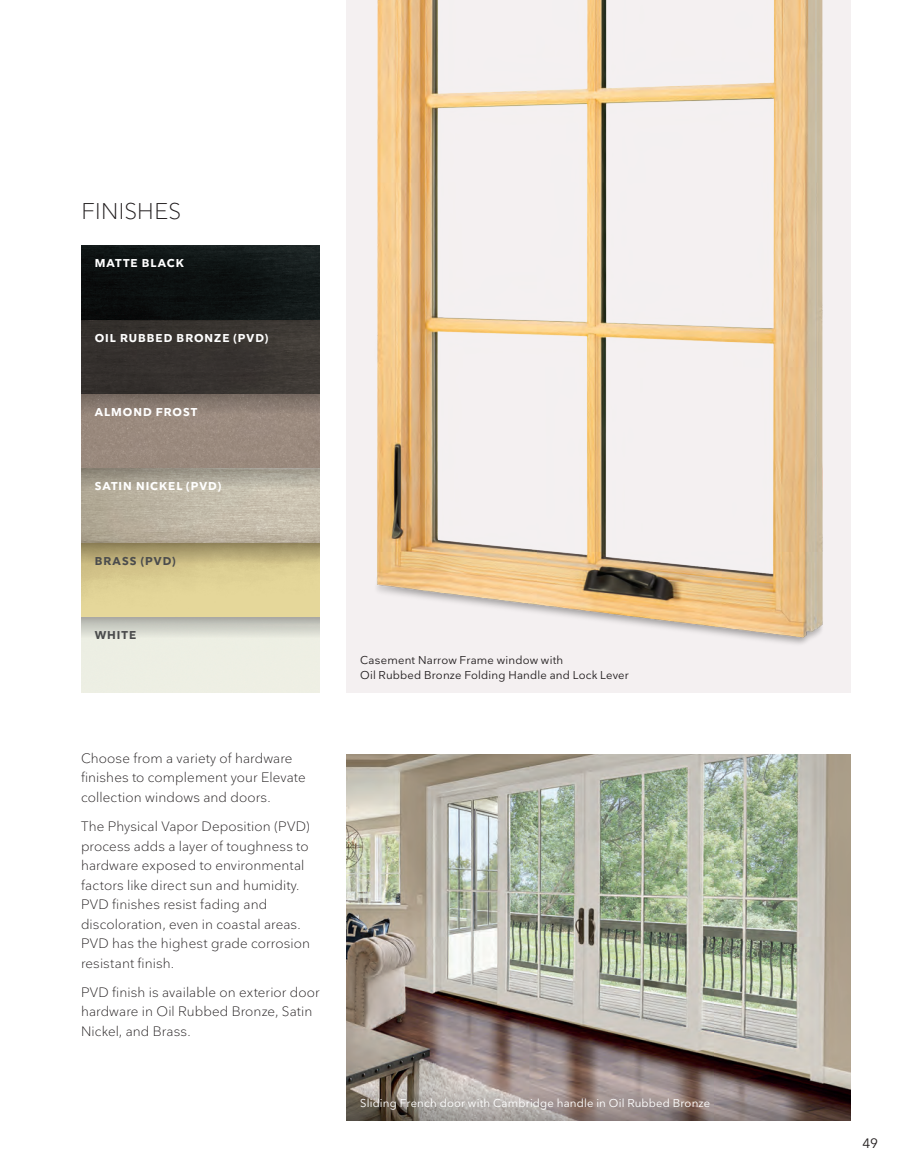
<style>
.page{position:relative;width:905px;height:1175px;background:#fff}
.page>*{position:absolute;margin:0;border:0;box-sizing:border-box;transform-origin:0 0}
.t1{font:300 22.5px "Nationale";letter-spacing:.015em;color:#231f20}
.t2{font:300 13.5px/19.5px "Nationale";letter-spacing:.01em;color:#231f20}
.t3{font:13.5px "Nationale";color:#231f20}
.t4{font:11.25px/15.8px "Nationale";letter-spacing:.015em;color:#231f20}
.t5{font:700 11.25px "Nationale";letter-spacing:.09em;color:#fff}
.t6{font:11.25px "Nationale";letter-spacing:.015em;color:#fff}
.t7{font:700 11.25px "Nationale";letter-spacing:.085em;color:#4b4c4d}
</style>
<div class="page">
<img style="left:346px;top:754px;width:504px;height:332px">
<svg style="left:346px;top:1086px;width:504px;height:34px;background:#8c7f7b"></svg>
<div style="left:346px;top:0;width:504px;height:693px;background:#f4f0f1"></div>
<img style="left:81px;top:245px;width:239px;height:447px">
<img style="left:377px;top:0;width:446px;height:644px">
<div style="left:81px;top:320px;width:239px;height:22px;background:#383430"></div>
<svg style="left:81px;top:394px;width:239px;height:23px;background:#897b71"></svg>
<svg style="left:81px;top:469px;width:239px;height:22px;background:#aca697"></svg>
<div style="left:81px;top:543px;width:239px;height:22px;background:linear-gradient(to bottom,#90845a,#d3c38a)"></div>
<div style="left:81px;top:618px;width:239px;height:22px;background:linear-gradient(to bottom,#b1b3ac,#edefe4)"></div>
<h1 class="t1" style="left:81px;top:196px;width:101px">FINISHES</h1>
<p class="t5" style="left:95px;top:256px;width:91px">MATTE BLACK</p>
<p class="t5" style="left:95px;top:331px;width:175px">OIL RUBBED BRONZE (PVD)</p>
<p class="t5" style="left:95px;top:405px;width:104px">ALMOND FROST</p>
<p class="t5" style="left:95px;top:479px;width:128px">SATIN NICKEL (PVD)</p>
<p class="t7" style="left:95px;top:554px;width:82px">BRASS (PVD)</p>
<p class="t7" style="left:95px;top:628px;width:43px">WHITE</p>
<p class="t2" style="left:81px;top:748px;width:226px">Choose from a variety of hardware finishes to complement your Elevate collection windows and doors.</p>
<p class="t2" style="left:81px;top:816px;width:230px">The Physical Vapor Deposition (PVD) process adds a layer of toughness to hardware exposed to environmental factors like direct sun and humidity.<br>PVD finishes resist fading and discoloration, even in coastal areas.<br>PVD has the highest grade corrosion resistant finish.</p>
<p class="t2" style="left:81px;top:982px;width:240px">PVD finish is available on exterior door hardware in Oil Rubbed Bronze, Satin<br>Nickel, and Brass.</p>
<p class="t4" style="left:360px;top:651px;width:270px">Casement Narrow Frame window with<br>Oil Rubbed Bronze Folding Handle and Lock Lever</p>
<p class="t6" style="left:360px;top:1096px;width:351px">Sliding French door with Cambridge handle in Oil Rubbed Bronze</p>
<p class="t3" style="left:862px;top:1134px;width:17px">49</p>
</div>
